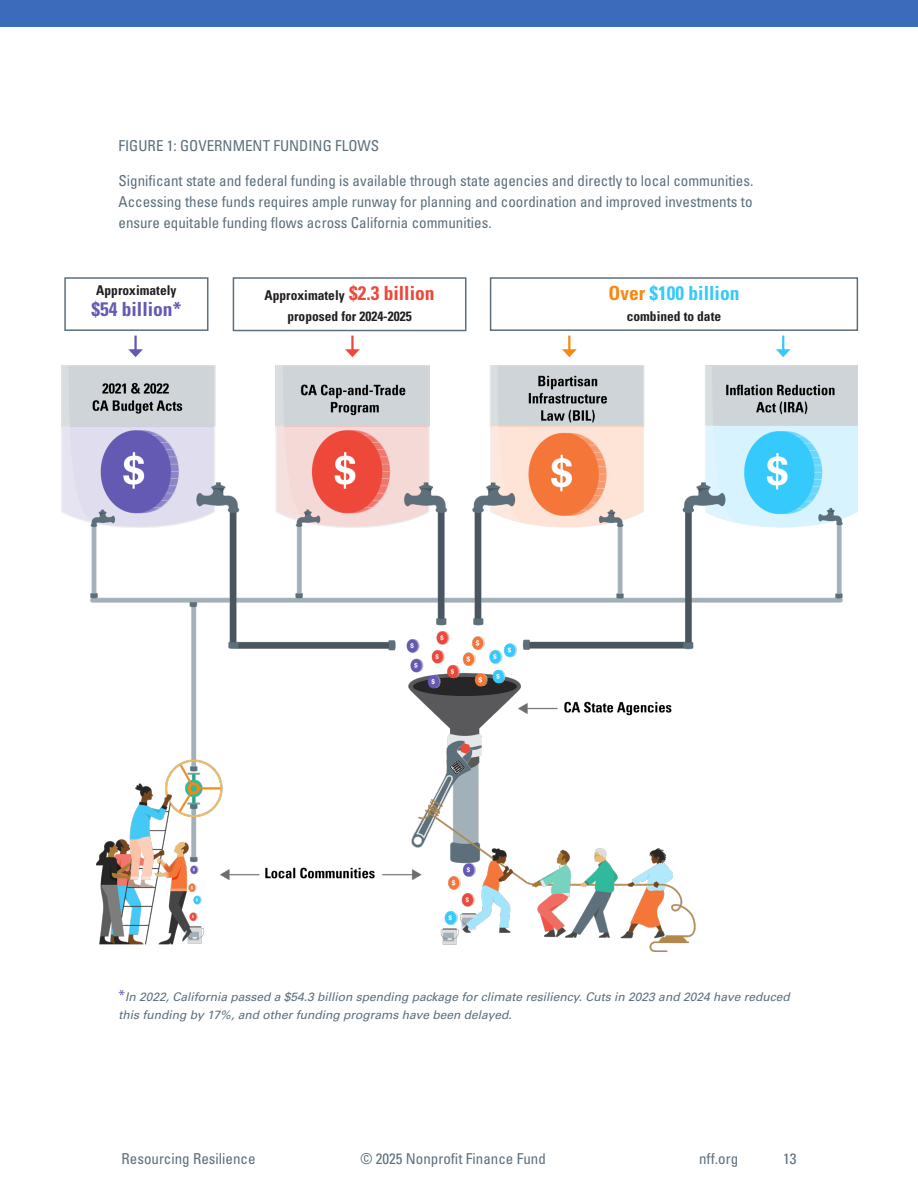
<style>
.page{position:relative;width:918px;height:1188px;background:#fff}
.page>*{position:absolute;margin:0;border:0;box-sizing:border-box;transform-origin:0 0}
.t1{font:700 condensed 19.5px "Univers LT Std";color:#36c9fc}
.t2{font:700 condensed 19.5px "Univers LT Std";color:#645ab4}
.t3{font:condensed 15px/21px "Univers LT Std";color:#5c6f7b;text-align:justify}
.t4{font:700 condensed 13.5px/21px "Univers LT Std";color:#231f20;text-align:center}
.t5{font:italic 12px/18px "Univers LT Std";color:#5c6f7b}
.s1{font-size:19.5px;color:#ed483a}
.s2{color:#f78813}
.s3{font-style:normal;font-stretch:condensed;font-size:15px;color:#645ab4}
</style>
<div class="page">
<div style="left:0;top:0;width:918px;height:27px;background:#3c6bbb"></div>
<img style="left:61px;top:366px;width:797px;height:586px">
<div style="left:64px;top:277px;width:145px;height:54px;border:2px solid #5c6f7b"></div>
<div style="left:233px;top:277px;width:233px;height:54px;border:2px solid #5c6f7b"></div>
<div style="left:490px;top:277px;width:368px;height:54px;border:2px solid #5c6f7b"></div>
<hr style="left:134px;top:336px;width:3px;height:15px;background:#6359b5">
<svg style="left:128px;top:349px;width:15px;height:8px"></svg>
<hr style="left:351px;top:336px;width:3px;height:15px;background:#ed473b">
<svg style="left:345px;top:349px;width:15px;height:8px"></svg>
<svg style="left:562px;top:336px;width:15px;height:21px"></svg>
<svg style="left:776px;top:336px;width:15px;height:21px"></svg>
<p class="t3" style="left:119px;top:135px;width:262px">FIGURE 1: GOVERNMENT FUNDING FLOWS</p>
<p class="t3" style="left:119px;top:170px;width:636px">Significant state and federal funding is available through state agencies and directly to local communities.<br>Accessing these funds requires ample runway for planning and coordination and improved investments to ensure equitable funding flows across California communities.</p>
<p class="t4" style="left:96px;top:280px;width:82px">Approximately</p>
<h1 class="t2" style="left:91px;top:297px;width:91px">$54 billion*</h1>
<p class="t4" style="left:265px;top:284px;width:172px">Approximately <span class="s1">$2.3 billion </span>proposed for 2024-2025</p>
<h1 class="t1" style="left:608px;top:281px;width:133px"><span class="s2">Over</span> $100 billion</h1>
<p class="t4" style="left:627px;top:305px;width:96px">combined to date</p>
<p class="t5" style="left:119px;top:988px;width:673px"><span class="s3">*</span>In 2022, California passed a $54.3 billion spending package for climate resiliency. Cuts in 2023 and 2024 have reduced this funding by 17%, and other funding programs have been delayed.</p>
<p class="t3" style="left:122px;top:1148px;width:136px">Resourcing Resilience</p>
<p class="t3" style="left:361px;top:1148px;width:187px">© 2025 Nonprofit Finance Fund</p>
<p class="t3" style="left:699px;top:1148px;width:41px">nff.org</p>
<p class="t3" style="left:783px;top:1148px;width:15px">13</p>
</div>
